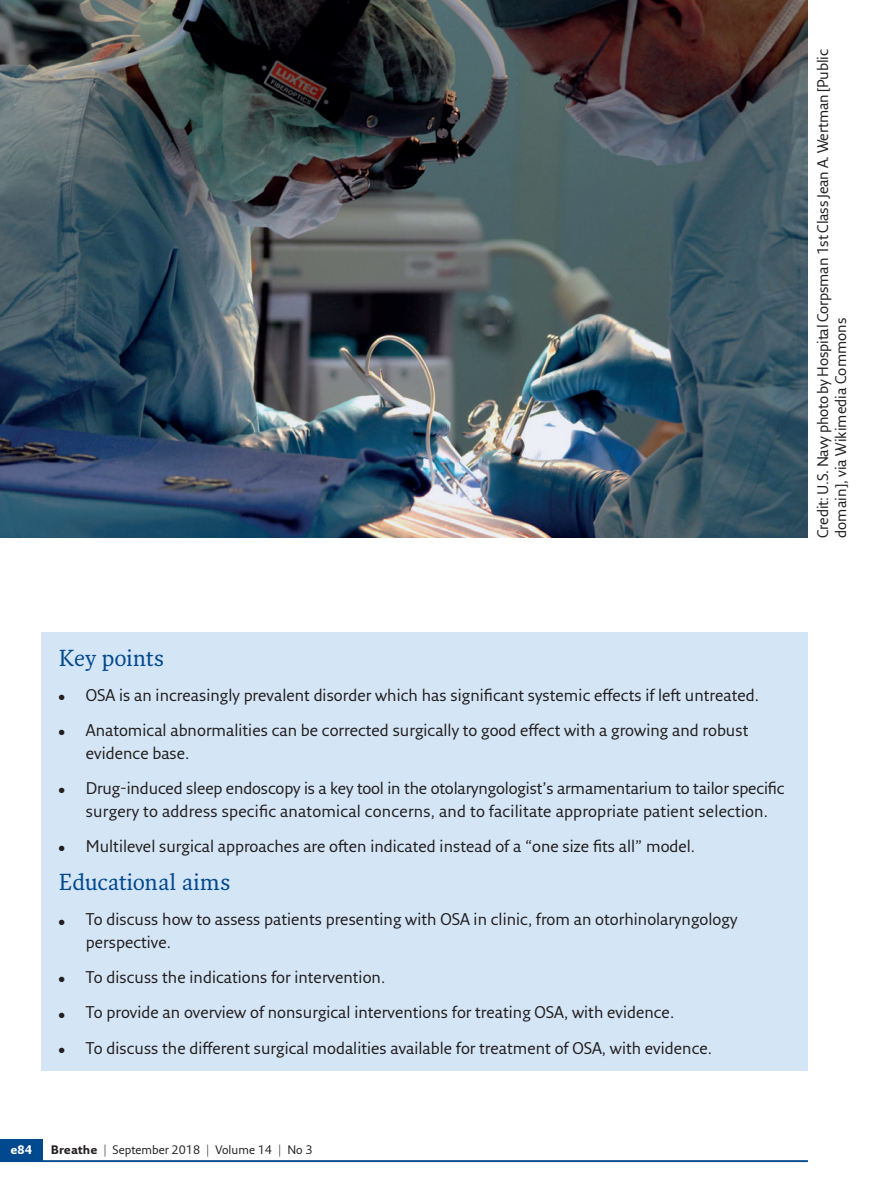
<style>
.page{position:relative;width:893px;height:1191px;background:#fff}
.page>*{position:absolute;margin:0;border:0;box-sizing:border-box;transform-origin:0 0}
.t1{font:22.5px "Fresco Std";color:#01498e}
.t2{font:16.5px/22.5px "Fresco Sans Pro";color:#231f20}
.t3{font:15px/18px "Fresco Sans Pro";letter-spacing:-.015em;color:#231f20}
.t4{font:12px "Fresco Sans Pro";color:#231f20}
.t5{font:700 12px "Fresco Sans Pro";color:#fff}
.s1{font-weight:700}
</style>
<div class="page">
<hr style="left:0;top:1160px;width:808px;height:2px;background:#01498e">
<div style="left:0;top:1138px;width:43px;height:23px;background:#01498e"></div>
<div style="left:42px;top:632px;width:766px;height:438px;background:#d4e5f5"></div>
<img style="left:0;top:0;width:808px;height:537px">
<p class="t3" style="left:813px;top:538px;width:490px;rotate:-90deg">Credit: U.S. Navy photo by Hospital Corpsman 1st Class Jean A. Wertman [Public domain], via Wikimedia Commons</p>
<h1 class="t1" style="left:59px;top:643px;width:107px">Key points</h1>
<p class="t2" style="left:59px;top:683px;width:702px">● OSA is an increasingly prevalent disorder which has significant systemic effects if left untreated.</p>
<p class="t2" style="left:86px;top:718px;width:664px;text-indent:-27px">● Anatomical abnormalities can be corrected surgically to good effect with a growing and robust evidence base.</p>
<p class="t2" style="left:86px;top:776px;width:700px;text-indent:-27px">● Drug-induced sleep endoscopy is a key tool in the otolaryngologist’s armamentarium to tailor specific surgery to address specific anatomical concerns, and to facilitate appropriate patient selection.</p>
<p class="t2" style="left:59px;top:834px;width:638px">● Multilevel surgical approaches are often indicated instead of a “one size fits all” model.</p>
<h1 class="t1" style="left:59px;top:868px;width:173px">Educational aims</h1>
<p class="t2" style="left:86px;top:907px;width:653px;text-indent:-27px">● To discuss how to assess patients presenting with OSA in clinic, from an otorhinolaryngology perspective.</p>
<p class="t2" style="left:59px;top:965px;width:328px">● To discuss the indications for intervention.</p>
<p class="t2" style="left:59px;top:1000px;width:617px">● To provide an overview of nonsurgical interventions for treating OSA, with evidence.</p>
<p class="t2" style="left:59px;top:1036px;width:655px">● To discuss the different surgical modalities available for treatment of OSA, with evidence.</p>
<p class="t5" style="left:11px;top:1142px;width:23px">e84</p>
<p class="t4" style="left:51px;top:1142px;width:263px"><span class="s1">Breathe</span> | September 2018 | Volume 14 | No 3</p>
</div>
